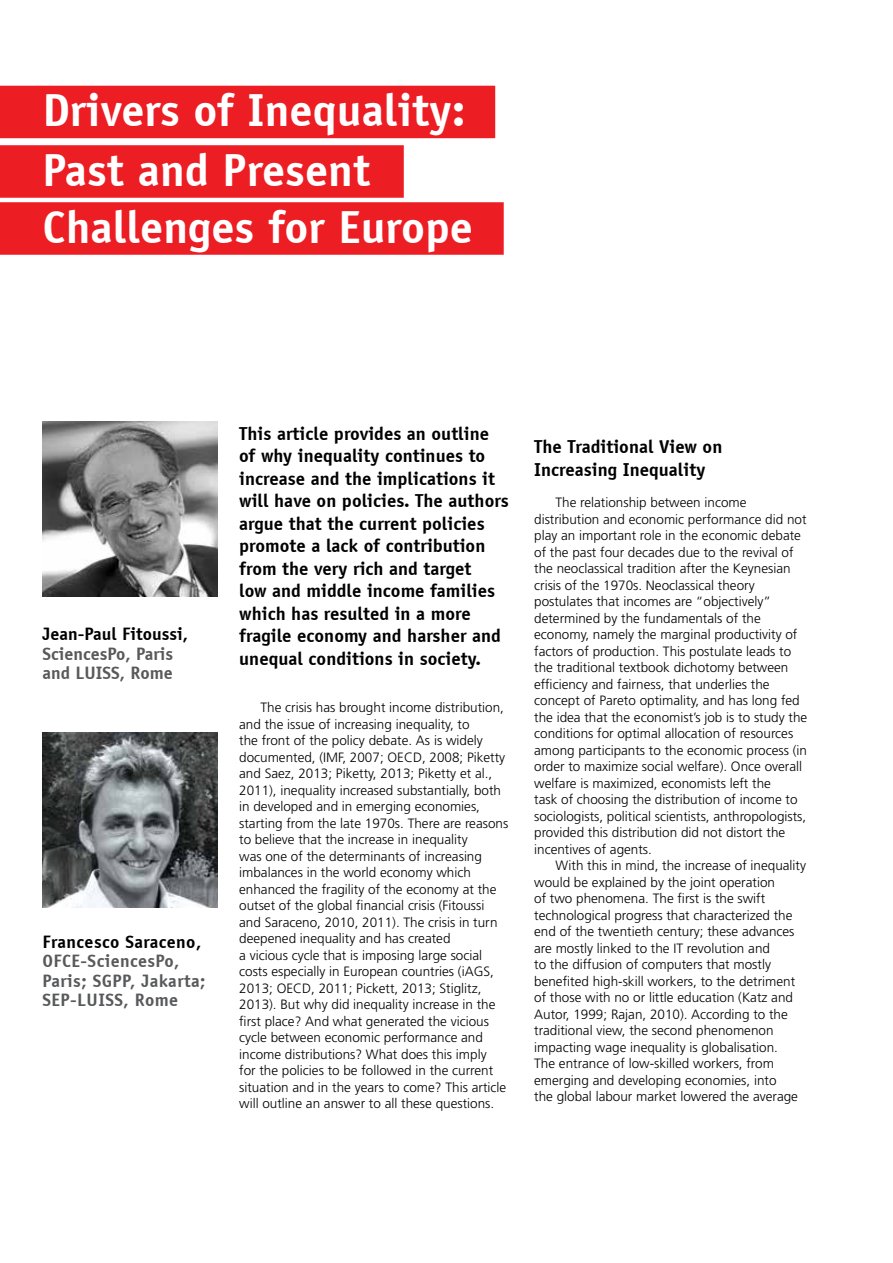
<style>
.page{position:relative;width:893px;height:1263px;background:#fff}
.page>*{position:absolute;margin:0;border:0;box-sizing:border-box;transform-origin:0 0}
.t1{font:700 46.35px/58.2px "Officina Sans";color:#fff}
.t2{font:700 18.75px/22.5px "Officina Sans";color:#000}
.t3{font:700 18px/19.5px "Officina Sans";letter-spacing:.02em;color:#58595b}
.t4{font:700 18px/19.5px "Officina Sans";color:#58595b}
.t5{font:700 18px "Officina Sans";color:#000}
.t6{font:700 18px "Officina Sans";letter-spacing:.02em;color:#000}
.t7{font:300 13.5px/16.5px "Frutiger LT Std";color:#000}
</style>
<div class="page">
<div style="left:0;top:86px;width:495px;height:52px;background:#ed1d24"></div>
<div style="left:0;top:145px;width:404px;height:53px;background:#ed1d24"></div>
<div style="left:0;top:202px;width:504px;height:53px;background:#ed1d24"></div>
<img style="left:43px;top:421px;width:175px;height:175px">
<img style="left:43px;top:732px;width:175px;height:176px">
<h1 class="t1" style="left:43px;top:81px;width:432px">Drivers of Inequality:<br>Past and Present<br>Challenges for Europe</h1>
<h3 class="t5" style="left:43px;top:622px;width:147px">Jean-Paul Fitoussi,</h3>
<h3 class="t4" style="left:43px;top:644px;width:132px">SciencesPo, Paris and LUISS, Rome</h3>
<h3 class="t6" style="left:43px;top:929px;width:160px">Francesco Saraceno,</h3>
<h3 class="t3" style="left:43px;top:951px;width:164px">OFCE-SciencesPo,<br>Paris; SGPP, Jakarta;<br>SEP-LUISS, Rome</h3>
<p class="t2" style="left:239px;top:422px;width:271px">This article provides an outline of why inequality continues to increase and the implications it will have on policies. The authors argue that the current policies promote a lack of contribution from the very rich and target<br>low and middle income families which has resulted in a more fragile economy and harsher and unequal conditions in society.</p>
<p class="t7" style="left:239px;top:699px;width:271px;text-indent:21px">The crisis has brought income distribution, and the issue of increasing inequality, to<br>the front of the policy debate. As is widely documented, (IMF, 2007; OECD, 2008; Piketty and Saez, 2013; Piketty, 2013; Piketty et al., 2011), inequality increased substantially, both in developed and in emerging economies, starting from the late 1970s. There are reasons to believe that the increase in inequality<br>was one of the determinants of increasing imbalances in the world economy which enhanced the fragility of the economy at the outset of the global financial crisis (Fitoussi and Saraceno, 2010, 2011). The crisis in turn deepened inequality and has created<br>a vicious cycle that is imposing large social costs especially in European countries (iAGS, 2013; OECD, 2011; Pickett, 2013; Stiglitz, 2013). But why did inequality increase in the first place? And what generated the vicious cycle between economic performance and income distributions? What does this imply<br>for the policies to be followed in the current situation and in the years to come? This article will outline an answer to all these questions.</p>
<h2 class="t2" style="left:534px;top:435px;width:190px">The Traditional View on<br>Increasing Inequality</h2>
<p class="t7" style="left:534px;top:494px;width:275px;text-indent:21px">The relationship between income distribution and economic performance did not play an important role in the economic debate of the past four decades due to the revival of the neoclassical tradition after the Keynesian crisis of the 1970s. Neoclassical theory postulates that incomes are “objectively” determined by the fundamentals of the economy, namely the marginal productivity of factors of production. This postulate leads to the traditional textbook dichotomy between efficiency and fairness, that underlies the concept of Pareto optimality, and has long fed the idea that the economist’s job is to study the conditions for optimal allocation of resources among participants to the economic process (in order to maximize social welfare). Once overall welfare is maximized, economists left the<br>task of choosing the distribution of income to sociologists, political scientists, anthropologists, provided this distribution did not distort the incentives of agents.</p>
<p class="t7" style="left:534px;top:857px;width:273px;text-indent:21px">With this in mind, the increase of inequality would be explained by the joint operation<br>of two phenomena. The first is the swift technological progress that characterized the end of the twentieth century; these advances are mostly linked to the IT revolution and<br>to the diffusion of computers that mostly benefited high-skill workers, to the detriment of those with no or little education (Katz and Autor, 1999; Rajan, 2010). According to the traditional view, the second phenomenon impacting wage inequality is globalisation.<br>The entrance of low-skilled workers, from emerging and developing economies, into<br>the global labour market lowered the average</p>
</div>
